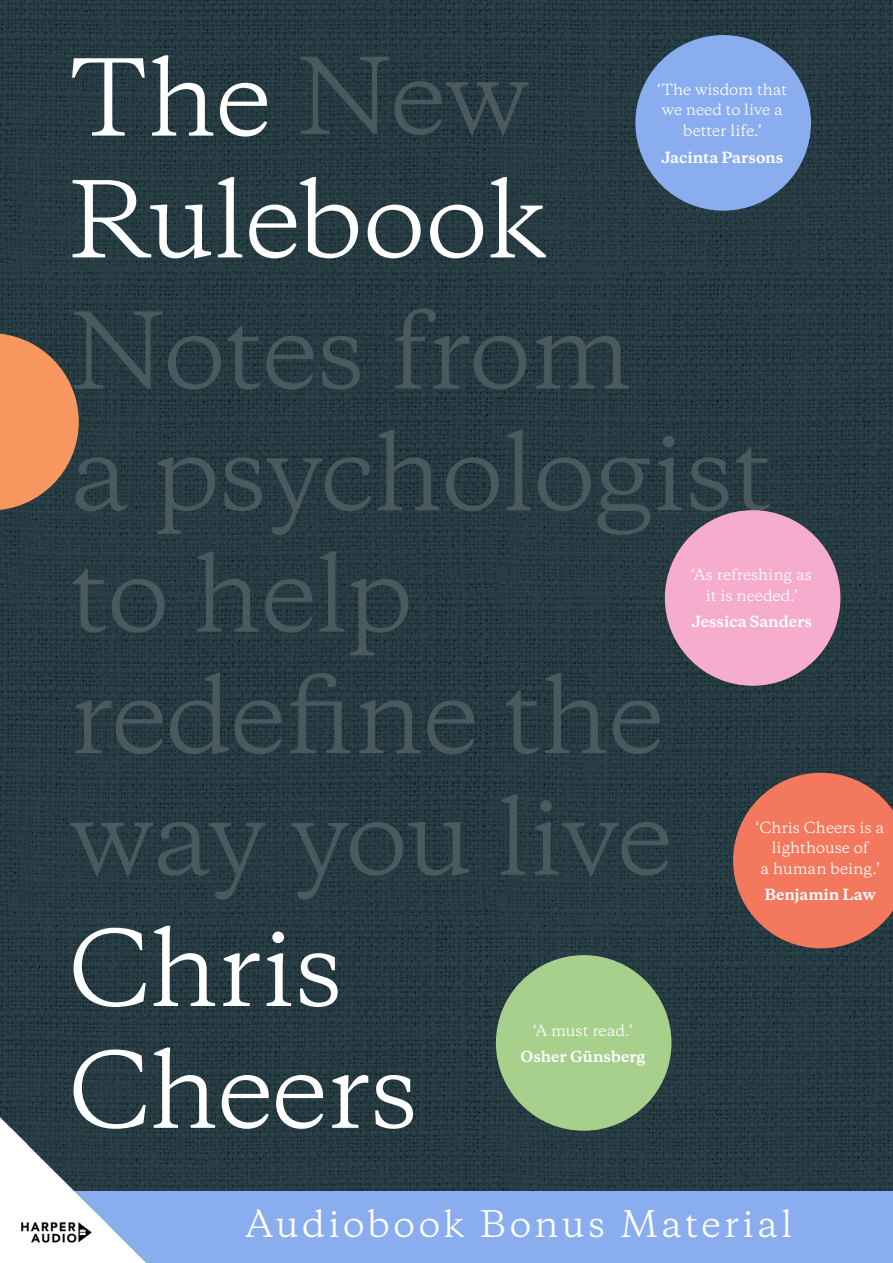
<style>
.page{position:relative;width:893px;height:1263px;background:#fff}
.page>*{position:absolute;margin:0;border:0;box-sizing:border-box;transform-origin:0 0}
.t1{font:99.15px/121.8px "Galaxie Copernicus";letter-spacing:-.01em;color:#fff}
.t2{font:99px/121.5px "Galaxie Copernicus";letter-spacing:-.01em;color:#4a595e}
.t3{font:34.5px "Galaxie Copernicus";letter-spacing:.09em;color:#fff}
.t4{font:14.4px/20.7px "Galaxie Copernicus";color:#fff;text-align:center}
.t5{font:700 14.4px "Galaxie Copernicus";color:#fff}
.s1{font-size:99px;color:#4a595e}
</style>
<div class="page">
<div style="left:0;top:1191px;width:893px;height:72px;background:#8aadef"></div>
<img style="left:0;top:0;width:893px;height:1191px">
<svg style="left:0;top:333px;width:79px;height:177px"></svg>
<div style="left:635px;top:35px;width:176px;height:176px;background:#8aadef;border-radius:50%"></div>
<div style="left:496px;top:955px;width:175px;height:176px;background:#a7d08c;border-radius:50%"></div>
<img style="left:0;top:1105px;width:162px;height:158px">
<div style="left:665px;top:510px;width:175px;height:176px;background:#f6adcd;border-radius:50%"></div>
<svg style="left:733px;top:773px;width:160px;height:175px"></svg>
<p class="t1" style="left:68px;top:38px;width:480px">The <span class="s1">New<br></span>Rulebook</p>
<p class="t2" style="left:70px;top:291px;width:564px">Notes from</p>
<p class="t4" style="left:658px;top:79px;width:131px">‘The wisdom that we need to live a better life.’</p>
<p class="t5" style="left:661px;top:148px;width:123px">Jacinta Parsons</p>
<p class="t2" style="left:70px;top:413px;width:704px">a psychologist</p>
<p class="t2" style="left:70px;top:534px;width:604px">to help redefine the way you live</p>
<p class="t4" style="left:692px;top:564px;width:122px">‘As refreshing as it is needed.’</p>
<p class="t5" style="left:692px;top:612px;width:122px">Jessica Sanders</p>
<p class="t4" style="left:756px;top:817px;width:130px">‘Chris Cheers is a lighthouse of<br>a human being.’</p>
<p class="t5" style="left:764px;top:885px;width:113px">Benjamin Law</p>
<p class="t1" style="left:68px;top:908px;width:352px">Chris<br>Cheers</p>
<p class="t4" style="left:533px;top:1020px;width:101px">‘A must read.’</p>
<p class="t5" style="left:521px;top:1047px;width:126px">Osher Günsberg</p>
<p class="t3" style="left:245px;top:1201px;width:549px">Audiobook Bonus Material</p>
</div>
